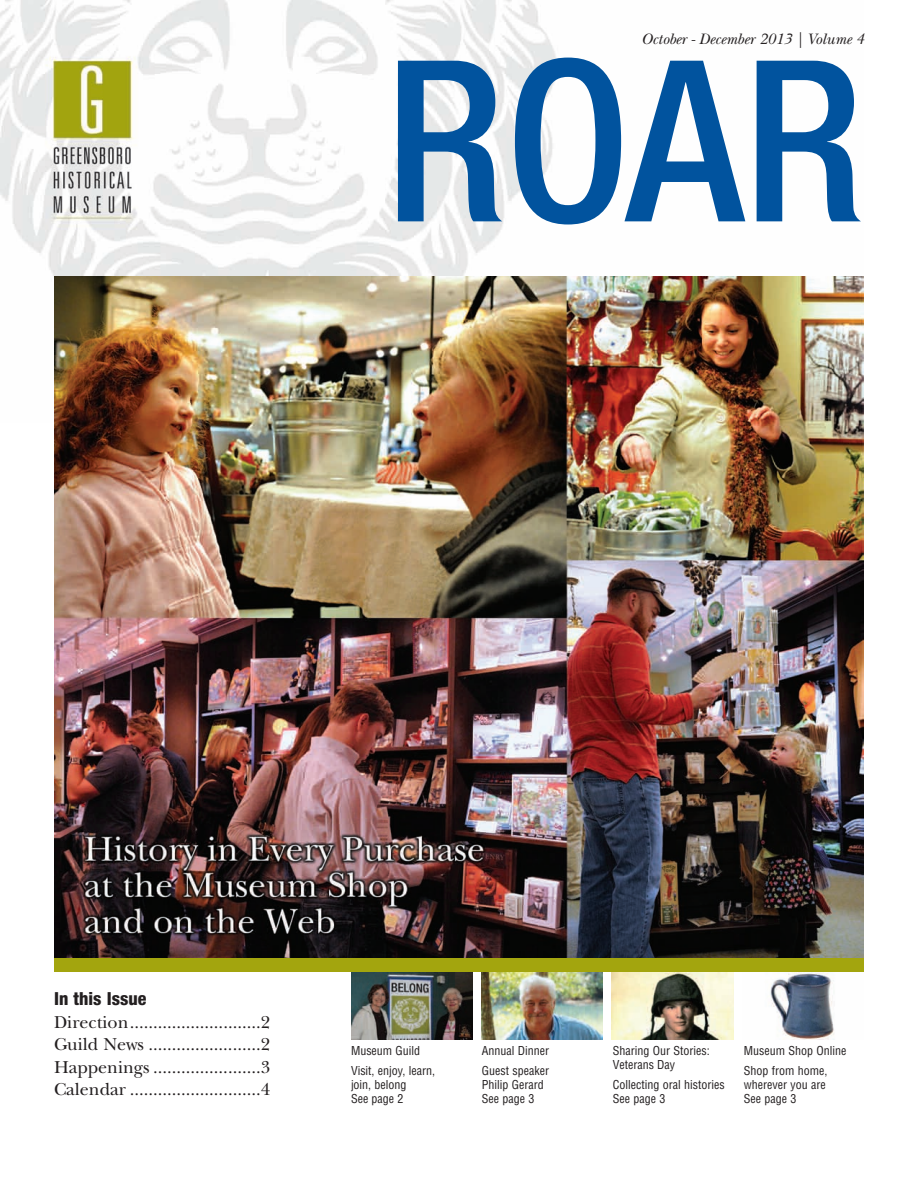
<style>
.page{position:relative;width:918px;height:1188px;background:#fff}
.page>*{position:absolute;margin:0;border:0;box-sizing:border-box;transform-origin:0 0}
.t1{font:500 condensed 225px "Helvetica Neue LT Std";color:#01539e}
.t2{font:18px/22.5px "New Baskerville Std";color:#231f20;text-align:justify}
.t3{font:800 condensed 18px "Helvetica Neue LT Std";color:#231f20}
.t4{font:italic 15.75px "New Baskerville Std";color:#231f20}
.t5{font:condensed 12px/14.4px "Helvetica LT Std";color:#231f20}
</style>
<div class="page">
<img style="left:612px;top:972px;width:121px;height:68px">
<img style="left:351px;top:972px;width:121px;height:68px">
<img style="left:481px;top:972px;width:122px;height:68px">
<img style="left:770px;top:972px;width:64px;height:68px">
<img style="left:0;top:0;width:864px;height:277px">
<img style="left:54px;top:277px;width:810px;height:681px">
<div style="left:54px;top:958px;width:810px;height:14px;background:#a3a50e"></div>
<h3 class="t4" style="left:641px;top:34px;width:224px">October - December 2013 | Volume 4</h3>
<h1 class="t1" style="left:385px;top:61px;width:481px">ROAR</h1>
<h2 class="t3" style="left:54px;top:992px;width:94px">In this Issue</h2>
<h2 class="t2" style="left:54px;top:1012px;width:218px">Direction............................2<br>Guild News ........................2<br>Happenings .......................3<br>Calendar ............................4</h2>
<p class="t5" style="left:351px;top:1042px;width:86px;line-height:19.8px">Museum Guild<br>Visit, enjoy, learn,</p>
<p class="t5" style="left:351px;top:1078px;width:57px">join, belong<br>See page 2</p>
<p class="t5" style="left:482px;top:1042px;width:69px;line-height:19.8px">Annual Dinner<br>Guest speaker</p>
<p class="t5" style="left:482px;top:1078px;width:63px">Philip Gerard<br>See page 3</p>
<p class="t5" style="left:613px;top:1044px;width:98px">Sharing Our Stories:<br>Veterans Day</p>
<p class="t5" style="left:613px;top:1078px;width:113px">Collecting oral histories<br>See page 3</p>
<p class="t5" style="left:744px;top:1042px;width:104px;line-height:19.8px">Museum Shop Online<br>Shop from home,</p>
<p class="t5" style="left:744px;top:1078px;width:83px">wherever you are<br>See page 3</p>
</div>
